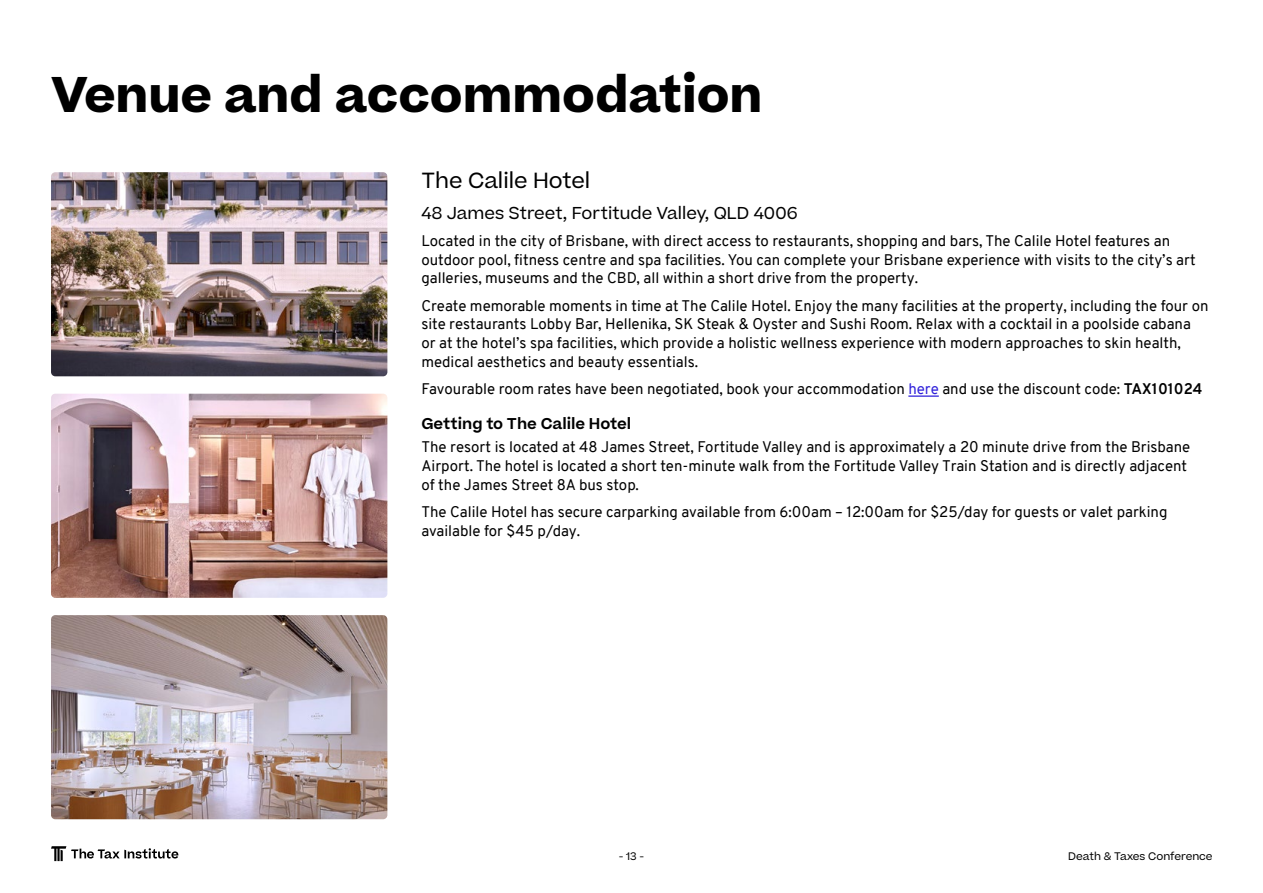
<style>
.page{position:relative;width:1263px;height:893px;background:#fff}
.page>*{position:absolute;margin:0;border:0;box-sizing:border-box;transform-origin:0 0}
.t1{font:700 48px "Beatrice";color:#000}
.t2{font:21px "Beatrice";color:#000}
.t3{font:16.5px "Beatrice";color:#000}
.t4{font:15px/18.8px "Overpass";color:#000}
.t5{font:600 15px "Beatrice";color:#000}
.t6{font:10.5px "Beatrice";color:#000}
.s1{color:#3021da}
.s2{font-weight:700}
</style>
<div class="page">
<img style="left:51px;top:394px;width:336px;height:204px">
<img style="left:51px;top:172px;width:336px;height:204px">
<img style="left:51px;top:615px;width:336px;height:204px">
<hr style="left:908px;top:395px;width:31px;height:2px;background:#3021da">
<svg style="left:51px;top:846px;width:127px;height:15px"></svg>
<h1 class="t1" style="left:51px;top:61px;width:713px">Venue and accommodation</h1>
<h2 class="t2" style="left:421px;top:166px;width:170px">The Calile Hotel</h2>
<p class="t3" style="left:421px;top:202px;width:378px">48 James Street, Fortitude Valley, QLD 4006</p>
<p class="t4" style="left:421px;top:231px;width:776px">Located in the city of Brisbane, with direct access to restaurants, shopping and bars, The Calile Hotel features an outdoor pool, fitness centre and spa facilities. You can complete your Brisbane experience with visits to the city’s art galleries, museums and the CBD, all within a short drive from the property.</p>
<p class="t4" style="left:421px;top:296px;width:788px">Create memorable moments in time at The Calile Hotel. Enjoy the many facilities at the property, including the four on site restaurants Lobby Bar, Hellenika, SK Steak &amp; Oyster and Sushi Room. Relax with a cocktail in a poolside cabana or at the hotel’s spa facilities, which provide a holistic wellness experience with modern approaches to skin health, medical aesthetics and beauty essentials.</p>
<p class="t4" style="left:421px;top:380px;width:783px">Favourable room rates have been negotiated, book your accommodation <span class="s1">here</span> and use the discount code: <span class="s2">TAX101024</span></p>
<p class="t5" style="left:421px;top:414px;width:211px">Getting to The Calile Hotel</p>
<p class="t4" style="left:421px;top:438px;width:770px">The resort is located at 48 James Street, Fortitude Valley and is approximately a 20 minute drive from the Brisbane<br>Airport. The hotel is located a short ten-minute walk from the Fortitude Valley Train Station and is directly adjacent of the James Street 8A bus stop.</p>
<p class="t4" style="left:421px;top:502px;width:747px">The Calile Hotel has secure carparking available from 6:00am – 12:00am for $25/day for guests or valet parking available for $45 p/day.</p>
<p class="t6" style="left:619px;top:849px;width:27px">- 13 -</p>
<p class="t6" style="left:1068px;top:849px;width:146px">Death &amp; Taxes Conference</p>
</div>
